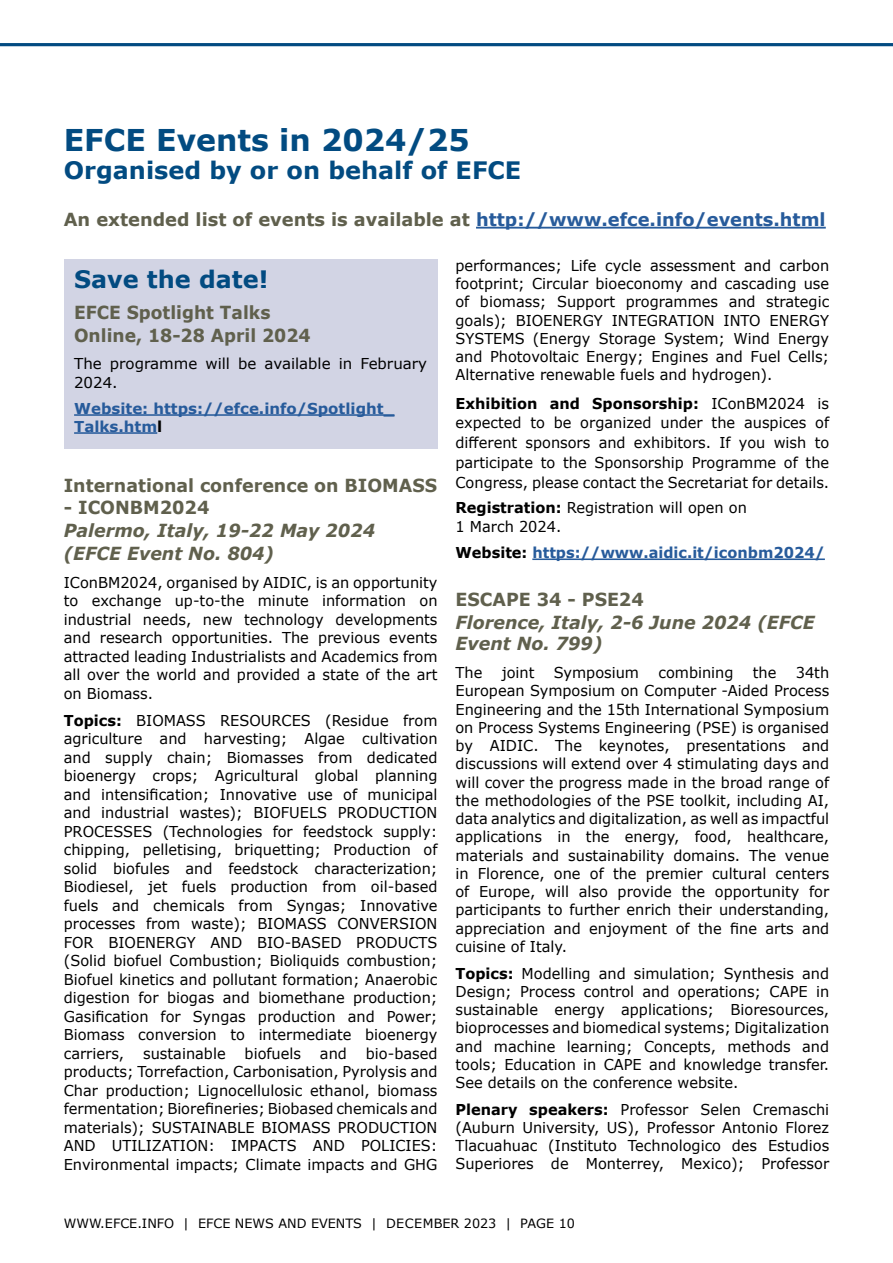
<style>
.page{position:relative;width:893px;height:1263px;background:#fff}
.page>*{position:absolute;margin:0;border:0;box-sizing:border-box;transform-origin:0 0}
.body{font:700 30px "Verdana";color:#024b81}
.body-2{font:700 24px "Verdana";color:#024b81}
.Event_head{font:700 24px "Verdana";color:#024b81}
.Event_location_date{font:italic 700 18px/22px "Verdana";color:#60604d}
.Subhead{font:700 18px "Verdana";color:#60604d}
.Event_head-2{font:700 18px "Verdana";color:#60604d}
.Event_head-3{font:700 18px "Verdana";color:#60604d;scale:.95 1}
.Normal__Web{font:15px/18.5px "Verdana";color:#000;text-align:justify}
.t1{font:700 15px/18px "Verdana";color:#275b9b}
.Heading_3{font:15px/18.1px "Verdana";color:#000}
.t2{font:12.75px "Verdana";color:#000}
.s1{font-style:inherit}
.s2{color:#275b9b}
.s3{color:#000}
.s4{font-weight:700}
</style>
<div class="page">
<hr style="left:0;top:43px;width:893px;height:3px;background:#024b81">
<hr style="left:476px;top:227px;width:350px;height:2px;background:#275b9b">
<hr style="left:532px;top:558px;width:293px;height:2px;background:#275b9b">
<div style="left:64px;top:259px;width:373px;height:190px;background:#d2d4e4"></div>
<hr style="left:74px;top:414px;width:320px;height:2px;background:#275b9b">
<hr style="left:74px;top:432px;width:83px;height:2px;background:#275b9b">
<p class="body" style="left:64px;top:118px;width:407px">EFCE Events in 202<span class="s1">4</span>/2<span class="s1">5</span></p>
<p class="body-2" style="left:64px;top:154px;width:459px">Organised by or on behalf of EFCE</p>
<p class="Subhead" style="left:64px;top:207px;width:763px">An extended list of events is available at <span class="s2">http://www.efce.info/events.html</span></p>
<p class="Event_head" style="left:74px;top:262px;width:196px">Save the date!</p>
<p class="Event_head-3" style="left:74px;top:300px;width:208px">EFCE Spotlight Talks</p>
<p class="Event_head-3" style="left:74px;top:323px;width:250px">Online, 18-28 April 2024</p>
<p class="Normal__Web" style="left:74px;top:355px;width:355px;line-height:18px">The programme will be available in February<br>2024.</p>
<p class="t1" style="left:74px;top:399px;width:322px">Website: https://efce.info/Spotlight_<br>Talks.htm<span class="s3">l</span></p>
<p class="Event_head-2" style="left:64px;top:473px;width:375px">International conference on BIOMASS</p>
<p class="Event_head-2" style="left:64px;top:495px;width:147px">- ICONBM2024</p>
<p class="Event_location_date" style="left:64px;top:519px;width:313px">Palermo, Italy, 19-22 May 2024 (EFCE Event No. 804)</p>
<p class="Normal__Web" style="left:64px;top:573px;width:375px">IConBM2024, organised by AIDIC, is an opportunity to exchange up-to-the minute information on industrial needs, new technology developments and research opportunities. The previous events attracted leading Industrialists and Academics from all over the world and provided a state of the art on Biomass.</p>
<p class="Normal__Web" style="left:64px;top:711px;width:375px"><span class="s4">Topics:</span> BIOMASS RESOURCES (Residue from agriculture and harvesting; Algae cultivation and supply chain; Biomasses from dedicated bioenergy crops; Agricultural global planning and intensification; Innovative use of municipal and industrial wastes); BIOFUELS PRODUCTION PROCESSES (Technologies for feedstock supply: chipping, pelletising, briquetting; Production of solid biofules and feedstock characterization; Biodiesel, jet fuels production from oil-based fuels and chemicals from Syngas; Innovative processes from waste); BIOMASS CONVERSION FOR BIOENERGY AND BIO-BASED PRODUCTS (Solid biofuel Combustion; Bioliquids combustion; Biofuel kinetics and pollutant formation; Anaerobic digestion for biogas and biomethane production; Gasification for Syngas production and Power; Biomass conversion to intermediate bioenergy carriers,</p>
<p class="Normal__Web" style="left:143px;top:1044px;width:84px">sustainable</p>
<p class="Normal__Web" style="left:245px;top:1044px;width:58px">biofuels</p>
<p class="Normal__Web" style="left:320px;top:1044px;width:29px">and</p>
<p class="Normal__Web" style="left:64px;top:1044px;width:375px;text-indent:302px">bio-based products; Torrefaction, Carbonisation, Pyrolysis and Char production; Lignocellulosic ethanol, biomass fermentation; Biorefineries; Biobased chemicals and materials); SUSTAINABLE BIOMASS PRODUCTION AND UTILIZATION: IMPACTS AND POLICIES:<br>Environmental impacts; Climate impacts and GHG</p>
<p class="Normal__Web" style="left:455px;top:256px;width:375px">performances; Life cycle assessment and carbon footprint; Circular bioeconomy and cascading use of biomass; Support programmes and strategic goals); BIOENERGY INTEGRATION INTO ENERGY SYSTEMS (Energy Storage System; Wind Energy and Photovoltaic Energy; Engines and Fuel Cells; Alternative renewable fuels and hydrogen).</p>
<p class="Normal__Web" style="left:455px;top:393px;width:375px;line-height:19.8px"><span class="s4">Exhibition and Sponsorship:</span> IConBM2024 is expected to be organized under the auspices of different sponsors and exhibitors. If you wish to participate to the Sponsorship Programme of the Congress, please contact the Secretariat for details.</p>
<p class="Heading_3" style="left:455px;top:499px;width:293px"><span class="s4">Registration:</span> Registration will open on<br>1 March 2024.</p>
<p class="t1" style="left:455px;top:543px;width:371px"><span class="s3">Website:</span> https://www.aidic.it/iconbm2024/</p>
<p class="Event_head-2" style="left:455px;top:586px;width:190px">ESCAPE 34 - PSE24</p>
<p class="Event_location_date" style="left:455px;top:611px;width:361px">Florence, Italy, 2-6 June 2024 (EFCE<br>Event No. 799)</p>
<p class="Normal__Web" style="left:455px;top:663px;width:28px">The</p>
<p class="Normal__Web" style="left:502px;top:663px;width:34px">joint</p>
<p class="Normal__Web" style="left:554px;top:663px;width:87px">Symposium</p>
<p class="Normal__Web" style="left:658px;top:663px;width:77px">combining</p>
<p class="Normal__Web" style="left:753px;top:663px;width:25px">the</p>
<p class="Normal__Web" style="left:455px;top:663px;width:375px;text-indent:340px">34th European Symposium on Computer -Aided Process Engineering and the 15th International Symposium on Process Systems Engineering (PSE) is organised by AIDIC. The keynotes, presentations and discussions will extend over 4 stimulating days and will cover the progress made in the broad range of the methodologies of the PSE toolkit, including AI, data analytics and digitalization, as well as impactful applications in the energy, food, healthcare, materials and sustainability domains. The venue in Florence, one of the premier cultural centers of Europe, will also provide the opportunity for participants to further enrich their understanding, appreciation and enjoyment of the fine arts and cuisine of Italy.</p>
<p class="Normal__Web" style="left:455px;top:964px;width:375px"><span class="s4">Topics:</span> Modelling and simulation; Synthesis and Design; Process control and operations; CAPE in sustainable energy applications; Bioresources, bioprocesses and biomedical systems; Digitalization and machine learning; Concepts, methods and tools; Education in CAPE and knowledge transfer.<br>See details on the conference website.</p>
<p class="Normal__Web" style="left:455px;top:1100px;width:375px"><span class="s4">Plenary speakers:</span> Professor Selen Cremaschi (Auburn University, US), Professor Antonio Florez Tlacuahuac (Instituto Technologico des Estudios Superiores de Monterrey, Mexico); Professor</p>
<p class="t2" style="left:64px;top:1215px;width:513px">WWW.EFCE.INFO | EFCE NEWS AND EVENTS | DECEMBER 2023 | PAGE 10</p>
</div>
